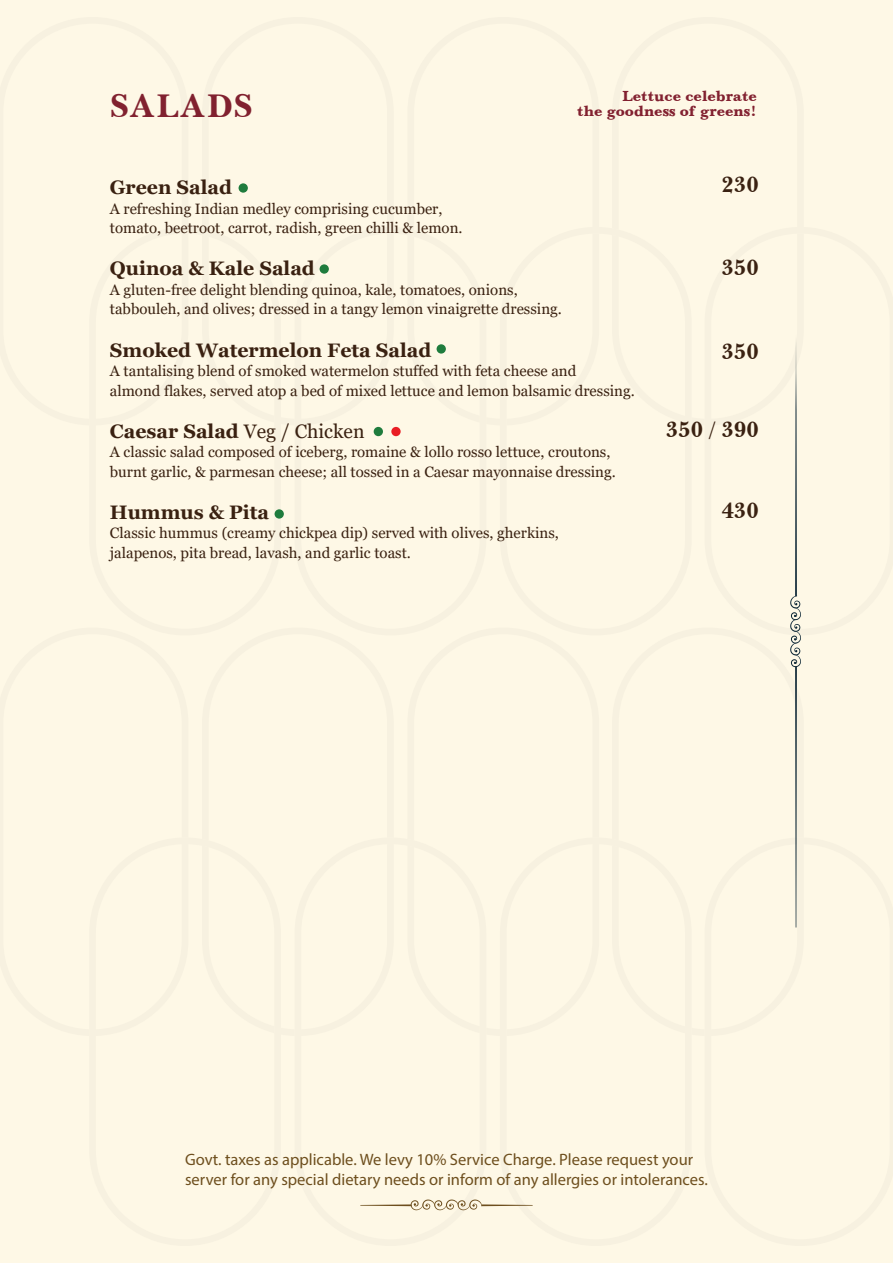
<style>
.page{position:relative;width:893px;height:1263px;background:#fef8e6}
.page>*{position:absolute;margin:0;border:0;box-sizing:border-box;transform-origin:0 0}
.t1{font:700 39px "Baskerville";color:#81212f}
.t2{font:700 22.5px "Baskerville BT";color:#3a2111}
.t3{font:700 19.5px "Georgia";color:#3a2111}
.t4{font:16.5px/19.8px "Myriad Pro";color:#6e4f1e}
.t5{font:15px/19.5px "Georgia";color:#3a2111}
.t6{font:15px/15px "Baskerville";color:#822130;text-align:right}
.s1{font-weight:400}
</style>
<div class="page">
<hr style="left:795px;top:666px;width:2px;height:261px;background:#0b2534">
<svg style="left:790px;top:341px;width:11px;height:326px"></svg>
<div style="left:374px;top:427px;width:9px;height:9px;background:#1f7c3d;border-radius:50%"></div>
<div style="left:391px;top:427px;width:10px;height:9px;background:#e91d24;border-radius:50%"></div>
<div style="left:275px;top:509px;width:9px;height:10px;background:#1f7c3d;border-radius:50%"></div>
<div style="left:437px;top:344px;width:9px;height:10px;background:#1f7c3d;border-radius:50%"></div>
<div style="left:320px;top:264px;width:9px;height:10px;background:#1f7c3d;border-radius:50%"></div>
<div style="left:239px;top:183px;width:9px;height:10px;background:#1f7c3d;border-radius:50%"></div>
<hr style="left:481px;top:1204px;width:52px;height:2px;background:#6e4f1e">
<hr style="left:360px;top:1204px;width:52px;height:2px;background:#6e4f1e">
<svg style="left:411px;top:1199px;width:71px;height:11px"></svg>
<h1 class="t1" style="left:110px;top:86px;width:145px">SALADS</h1>
<p class="t6" style="left:577px;top:89px;width:181px">Lettuce celebrate<br>the goodness of greens!</p>
<h3 class="t3" style="left:110px;top:175px;width:124px">Green Salad</h3>
<p class="t5" style="left:110px;top:199px;width:354px">A refreshing Indian medley comprising cucumber, tomato, beetroot, carrot, radish, green chilli &amp; lemon.</p>
<h3 class="t3" style="left:110px;top:256px;width:206px">Quinoa &amp; Kale Salad</h3>
<p class="t5" style="left:110px;top:280px;width:453px">A gluten-free delight blending quinoa, kale, tomatoes, onions, tabbouleh, and olives; dressed in a tangy lemon vinaigrette dressing.</p>
<h3 class="t3" style="left:110px;top:337px;width:323px">Smoked Watermelon Feta Salad</h3>
<p class="t5" style="left:110px;top:361px;width:526px">A tantalising blend of smoked watermelon stuffed with feta cheese and<br>almond flakes, served atop a bed of mixed lettuce and lemon balsamic dressing.</p>
<h3 class="t3" style="left:110px;top:418px;width:256px">Caesar Salad <span class="s1">Veg / Chicken</span></h3>
<p class="t5" style="left:110px;top:442px;width:507px">A classic salad composed of iceberg, romaine &amp; lollo rosso lettuce, croutons, burnt garlic, &amp; parmesan cheese; all tossed in a Caesar mayonnaise dressing.</p>
<h3 class="t3" style="left:110px;top:499px;width:161px">Hummus &amp; Pita</h3>
<p class="t5" style="left:110px;top:523px;width:450px">Classic hummus (creamy chickpea dip) served with olives, gherkins, jalapenos, pita bread, lavash, and garlic toast.</p>
<h2 class="t2" style="left:722px;top:171px;width:39px">230</h2>
<h2 class="t2" style="left:722px;top:253px;width:39px">350</h2>
<h2 class="t2" style="left:722px;top:337px;width:39px">350</h2>
<h2 class="t2" style="left:666px;top:415px;width:94px">350 / 390</h2>
<h2 class="t2" style="left:722px;top:496px;width:39px">430</h2>
<p class="t4" style="left:185px;top:1150px;width:524px">Govt. taxes as applicable. We levy 10% Service Charge. Please request your server for any special dietary needs or inform of any allergies or intolerances.</p>
</div>
